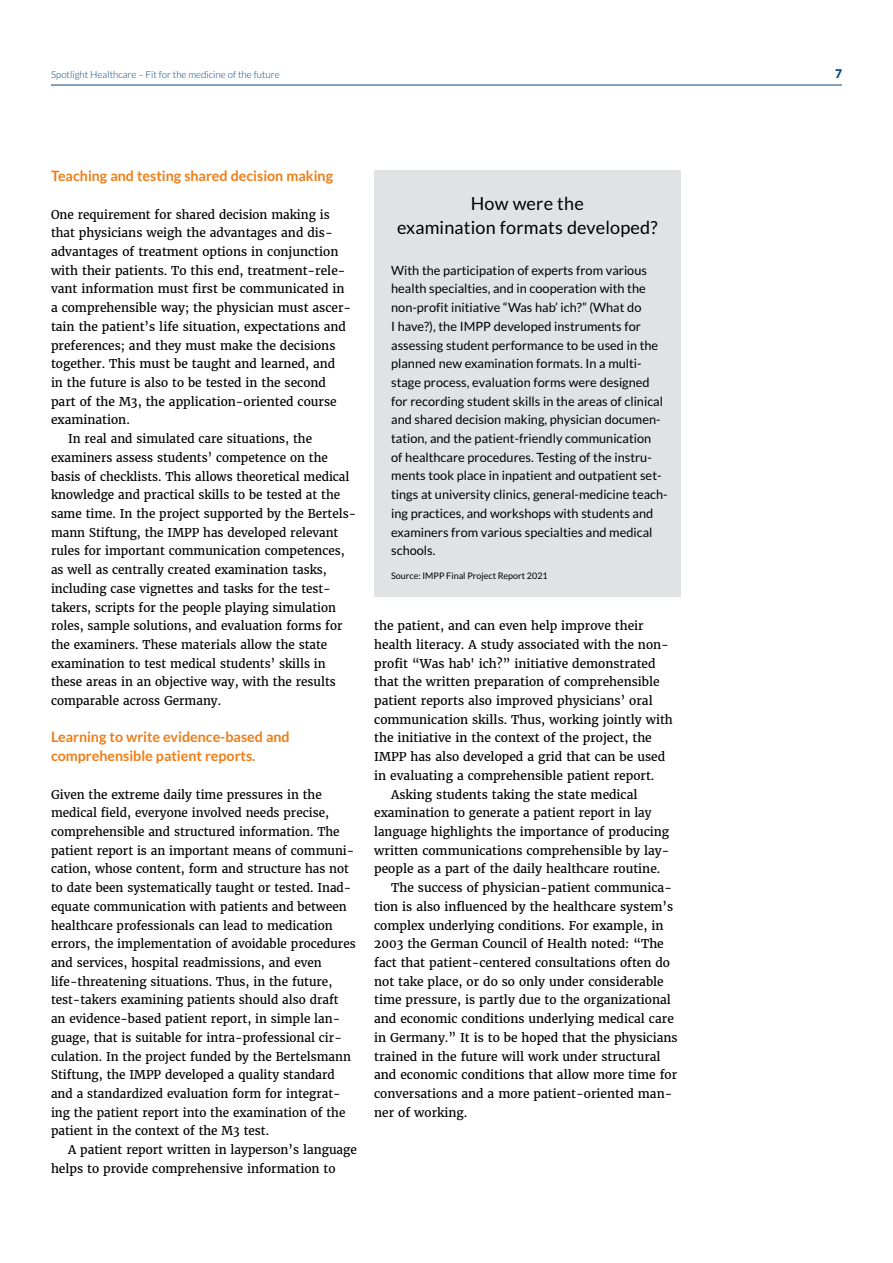
<style>
.page{position:relative;width:893px;height:1263px;background:#fff}
.page>*{position:absolute;margin:0;border:0;box-sizing:border-box;transform-origin:0 0}
.t1{font:18px/24px "Lato";letter-spacing:.01em;color:#000;text-align:center}
.t2{font:700 14.25px/18.8px "Lato";color:#ef7d17}
.t3{font:12.75px/18.8px "Lato";color:#000}
.t4{font:12px/18.8px "Merriweather";color:#000}
.t5{font:900 12px "Lato";color:#004380}
.t6{font:300 9.75px "Lato";color:#004380}
.t7{font:9px "Lato";color:#000}
</style>
<div class="page">
<hr style="left:51px;top:85px;width:791px;height:1px;background:#004380">
<div style="left:374px;top:170px;width:306px;height:426px;background:#e0e2e3"></div>
<p class="t6" style="left:51px;top:69px;width:230px">Spotlight Healthcare – Fit for the medicine of the future</p>
<p class="t5" style="left:835px;top:66px;width:8px">7</p>
<p class="t2" style="left:51px;top:166px;width:284px">Teaching and testing shared decision making</p>
<p class="t4" style="left:51px;top:205px;width:280px">One requirement for shared decision making is</p>
<p class="t4" style="left:51px;top:223px;width:283px">that physicians weigh the advantages and dis-</p>
<p class="t4" style="left:51px;top:242px;width:289px">advantages of treatment options in conjunction</p>
<p class="t4" style="left:51px;top:261px;width:296px">with their patients. To this end, treatment-rele-</p>
<p class="t4" style="left:51px;top:279px;width:295px">vant information must first be communicated in</p>
<p class="t4" style="left:51px;top:298px;width:302px">a comprehensible way; the physician must ascer-</p>
<p class="t4" style="left:51px;top:317px;width:297px">tain the patient’s life situation, expectations and</p>
<p class="t4" style="left:51px;top:336px;width:286px">preferences; and they must make the decisions</p>
<p class="t4" style="left:51px;top:354px;width:286px">together. This must be taught and learned, and</p>
<p class="t4" style="left:51px;top:373px;width:276px">in the future is also to be tested in the second</p>
<p class="t4" style="left:51px;top:392px;width:287px">part of the M3, the application-oriented course</p>
<p class="t4" style="left:51px;top:410px;width:80px">examination.</p>
<p class="t4" style="left:68px;top:429px;width:246px">In real and simulated care situations, the</p>
<p class="t4" style="left:51px;top:448px;width:278px">examiners assess students’ competence on the</p>
<p class="t4" style="left:51px;top:467px;width:300px">basis of checklists. This allows theoretical medical</p>
<p class="t4" style="left:51px;top:485px;width:291px">knowledge and practical skills to be tested at the</p>
<p class="t4" style="left:51px;top:504px;width:307px">same time. In the project supported by the Bertels-</p>
<p class="t4" style="left:51px;top:523px;width:289px">mann Stiftung, the IMPP has developed relevant</p>
<p class="t4" style="left:51px;top:541px;width:295px">rules for important communication competences,</p>
<p class="t4" style="left:51px;top:560px;width:277px">as well as centrally created examination tasks,</p>
<p class="t4" style="left:51px;top:579px;width:281px">including case vignettes and tasks for the test-</p>
<p class="t4" style="left:51px;top:598px;width:286px">takers, scripts for the people playing simulation</p>
<p class="t4" style="left:51px;top:616px;width:293px">roles, sample solutions, and evaluation forms for</p>
<p class="t4" style="left:51px;top:635px;width:278px">the examiners. These materials allow the state</p>
<p class="t4" style="left:51px;top:654px;width:276px">examination to test medical students’ skills in</p>
<p class="t4" style="left:51px;top:672px;width:286px">these areas in an objective way, with the results</p>
<p class="t4" style="left:51px;top:691px;width:172px">comparable across Germany.</p>
<p class="t2" style="left:51px;top:728px;width:240px">Learning to write evidence-based and comprehensible patient reports.</p>
<p class="t4" style="left:51px;top:785px;width:306px">Given the extreme daily time pressures in the medical field, everyone involved needs precise, comprehensible and structured information. The patient report is an important means of communi&shy;cation, whose content, form and structure has not to date been systematically taught or tested. Inad&shy;equate communication with patients and between healthcare professionals can lead to medication errors, the implementation of avoidable procedures and services, hospital readmissions, and even life-threatening situations. Thus, in the future, test-takers examining patients should also draft an evidence-based patient report, in simple lan&shy;guage, that is suitable for intra-professional cir&shy;culation. In the project funded by the Bertelsmann Stiftung, the IMPP developed a quality standard and a standardized evaluation form for integrat&shy;ing the patient report into the examination of the patient in the context of the M3 test.</p>
<p class="t4" style="left:51px;top:1140px;width:307px;text-indent:17px">A patient report written in layperson’s language helps to provide comprehensive information to</p>
<h1 class="t1" style="left:397px;top:191px;width:262px">How were the<br>examination formats developed?</h1>
<p class="t3" style="left:391px;top:261px;width:278px">With the participation of experts from various health specialties, and in cooperation with the non-profit initiative “Was hab’ ich?” (What do<br>I have?), the IMPP developed instruments for assessing student performance to be used in the planned new examination formats. In a multi&shy;stage process, evaluation forms were designed for recording student skills in the areas of clinical and shared decision making, physician documen&shy;tation, and the patient-friendly communication<br>of healthcare procedures. Testing of the instru&shy;ments took place in inpatient and outpatient set&shy;tings at university clinics, general-medicine teach&shy;ing practices, and workshops with students and examiners from various specialties and medical schools.</p>
<p class="t7" style="left:391px;top:571px;width:158px">Source: IMPP Final Project Report 2021</p>
<p class="t4" style="left:374px;top:616px;width:271px">the patient, and can even help improve their</p>
<p class="t4" style="left:374px;top:635px;width:296px">health literacy. A study associated with the non-</p>
<p class="t4" style="left:374px;top:654px;width:283px">profit “Was hab' ich?” initiative demonstrated</p>
<p class="t4" style="left:374px;top:672px;width:287px">that the written preparation of comprehensible</p>
<p class="t4" style="left:374px;top:691px;width:280px">patient reports also improved physicians’ oral</p>
<p class="t4" style="left:374px;top:710px;width:300px">communication skills. Thus, working jointly with</p>
<p class="t4" style="left:374px;top:728px;width:279px">the initiative in the context of the project, the</p>
<p class="t4" style="left:374px;top:747px;width:292px">IMPP has also developed a grid that can be used</p>
<p class="t4" style="left:374px;top:766px;width:282px">in evaluating a comprehensible patient report.</p>
<p class="t4" style="left:391px;top:785px;width:248px">Asking students taking the state medical</p>
<p class="t4" style="left:374px;top:803px;width:279px">examination to generate a patient report in lay</p>
<p class="t4" style="left:374px;top:822px;width:297px">language highlights the importance of producing</p>
<p class="t4" style="left:374px;top:841px;width:297px">written communications comprehensible by lay-</p>
<p class="t4" style="left:374px;top:859px;width:288px">people as a part of the daily healthcare routine.</p>
<p class="t4" style="left:391px;top:878px;width:282px">The success of physician-patient communica-</p>
<p class="t4" style="left:374px;top:897px;width:301px">tion is also influenced by the healthcare system’s</p>
<p class="t4" style="left:374px;top:916px;width:291px">complex underlying conditions. For example, in</p>
<p class="t4" style="left:374px;top:934px;width:291px">2003 the German Council of Health noted: “The</p>
<p class="t4" style="left:374px;top:953px;width:297px">fact that patient-centered consultations often do</p>
<p class="t4" style="left:374px;top:972px;width:291px">not take place, or do so only under considerable</p>
<p class="t4" style="left:374px;top:990px;width:298px">time pressure, is partly due to the organizational</p>
<p class="t4" style="left:374px;top:1009px;width:301px">and economic conditions underlying medical care</p>
<p class="t4" style="left:374px;top:1028px;width:305px">in Germany.” It is to be hoped that the physicians</p>
<p class="t4" style="left:374px;top:1047px;width:288px">trained in the future will work under structural</p>
<p class="t4" style="left:374px;top:1065px;width:305px">and economic conditions that allow more time for</p>
<p class="t4" style="left:374px;top:1084px;width:300px">conversations and a more patient-oriented man-</p>
<p class="t4" style="left:374px;top:1103px;width:95px">ner of working.</p>
</div>
